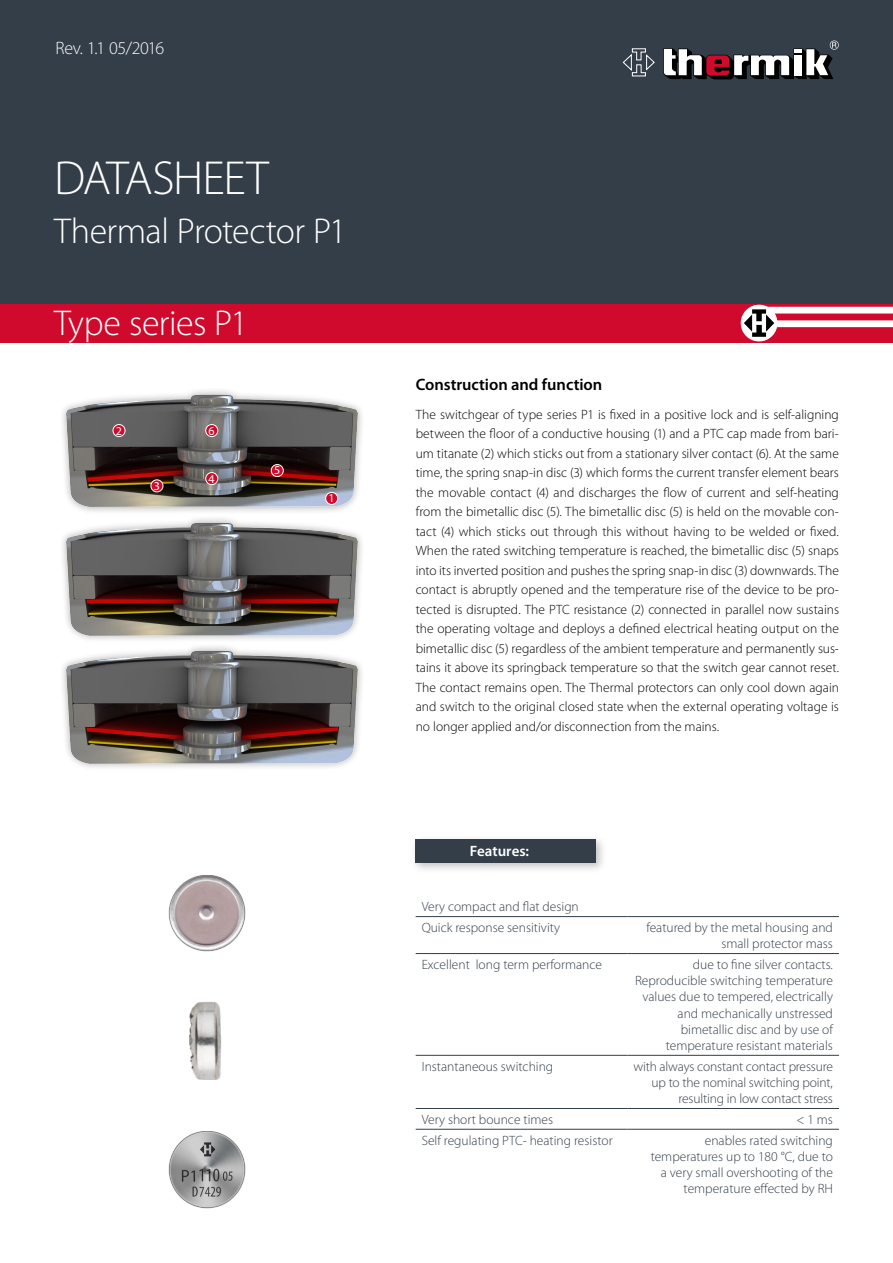
<style>
.page{position:relative;width:893px;height:1263px;background:#fff}
.page>*{position:absolute;margin:0;border:0;box-sizing:border-box;transform-origin:0 0}
.t1{font:300 48px "Myriad Pro";letter-spacing:-.03em;color:#fff}
.t2{font:300 36px "Myriad Pro";letter-spacing:-.015em;color:#fff}
.t3{font:300 18px "Myriad Pro";letter-spacing:-.025em;color:#fff}
.t4{font:600 16.5px "Myriad Pro";color:#000}
.t5{font:600 15px "Myriad Pro";color:#fff}
.t6{font:300 13.5px/19.5px "Myriad Pro";letter-spacing:.005em;color:#000;text-align:justify}
.t7{font:300 13.5px/16.2px "Myriad Pro";color:#333e48;text-align:right}
.t8{font:12px "Myriad Pro";color:#fff}
</style>
<div class="page">
<div style="left:0;top:0;width:893px;height:306px;background:#333e48"></div>
<div style="left:410px;top:835px;width:197px;height:39px;background:#000;opacity:.25"></div>
<div style="left:416px;top:840px;width:180px;height:23px;background:#333e48"></div>
<div style="left:0;top:304px;width:893px;height:38px;background:#cf0a2c"></div>
<div style="left:743px;top:320px;width:150px;height:7px;background:#fff"></div>
<div style="left:758px;top:307px;width:135px;height:7px;background:#fff"></div>
<div style="left:741px;top:305px;width:36px;height:36px;background:#fff;border-radius:50%"></div>
<div style="left:741px;top:305px;width:36px;height:36px;border:1px solid #fff;border-radius:50%"></div>
<svg style="left:744px;top:309px;width:30px;height:28px"></svg>
<svg style="left:663px;top:42px;width:174px;height:37px"></svg>
<svg style="left:622px;top:48px;width:33px;height:29px"></svg>
<img style="left:63px;top:390px;width:298px;height:122px">
<div style="left:59px;top:515px;width:306px;height:128px;background:#000;opacity:.35"></div>
<div style="left:326px;top:492px;width:12px;height:12px;background:#cf0a2c;border-radius:50%"></div>
<div style="left:325px;top:492px;width:13px;height:13px;border:1px solid #fff;border-radius:50%"></div>
<div style="left:151px;top:480px;width:12px;height:12px;background:#cf0a2c;border-radius:50%"></div>
<div style="left:151px;top:479px;width:12px;height:13px;border:1px solid #fff;border-radius:50%"></div>
<div style="left:206px;top:473px;width:12px;height:12px;background:#cf0a2c;border-radius:50%"></div>
<div style="left:205px;top:472px;width:13px;height:13px;border:1px solid #fff;border-radius:50%"></div>
<div style="left:271px;top:464px;width:12px;height:13px;background:#cf0a2c;border-radius:50%"></div>
<div style="left:271px;top:464px;width:13px;height:13px;border:1px solid #fff;border-radius:50%"></div>
<div style="left:206px;top:424px;width:12px;height:13px;background:#cf0a2c;border-radius:50%"></div>
<div style="left:205px;top:424px;width:13px;height:13px;border:1px solid #fff;border-radius:50%"></div>
<div style="left:113px;top:424px;width:12px;height:13px;background:#cf0a2c;border-radius:50%"></div>
<div style="left:113px;top:424px;width:12px;height:13px;border:1px solid #fff;border-radius:50%"></div>
<div style="left:59px;top:643px;width:306px;height:129px;background:#000;opacity:.35"></div>
<hr style="left:416px;top:953px;width:211px;height:1px;background:#333e48">
<hr style="left:627px;top:953px;width:212px;height:1px;background:#333e48">
<hr style="left:416px;top:1055px;width:211px;height:1px;background:#333e48">
<hr style="left:627px;top:1055px;width:212px;height:1px;background:#333e48">
<hr style="left:416px;top:1108px;width:211px;height:1px;background:#333e48">
<hr style="left:627px;top:1108px;width:212px;height:1px;background:#333e48">
<hr style="left:416px;top:1129px;width:211px;height:1px;background:#333e48">
<hr style="left:627px;top:1129px;width:212px;height:1px;background:#333e48">
<hr style="left:416px;top:916px;width:211px;height:1px;background:#333e48">
<hr style="left:627px;top:916px;width:212px;height:1px;background:#333e48">
<img style="left:168px;top:875px;width:77px;height:77px">
<img style="left:190px;top:1002px;width:32px;height:78px">
<img style="left:168px;top:1131px;width:77px;height:77px">
<h3 class="t3" style="left:55px;top:37px;width:110px">Rev. 1.1 05/2016</h3>
<h1 class="t1" style="left:54px;top:149px;width:216px">DATASHEET</h1>
<h2 class="t2" style="left:54px;top:209px;width:294px">Thermal Protector P1</h2>
<h2 class="t2" style="left:54px;top:301px;width:195px">Type series P1</h2>
<p class="t8" style="left:116px;top:423px;width:8px">2</p>
<p class="t8" style="left:209px;top:423px;width:8px">6</p>
<p class="t8" style="left:154px;top:478px;width:8px">3</p>
<p class="t8" style="left:209px;top:471px;width:8px">4</p>
<p class="t8" style="left:274px;top:463px;width:8px">5</p>
<p class="t8" style="left:328px;top:491px;width:8px">1</p>
<p class="t4" style="left:416px;top:374px;width:188px">Construction and function</p>
<p class="t6" style="left:416px;top:404px;width:425px">The switchgear of type series P1 is fixed in a positive lock and is self-aligning between the floor of a conductive housing (1) and a PTC cap made from bari&shy;um titanate (2) which sticks out from a stationary silver contact (6). At the same time, the spring snap-in disc (3) which forms the current transfer element bears the movable contact (4) and discharges the flow of current and self-heating from the bimetallic disc (5). The bimetallic disc (5) is held on the movable con&shy;tact (4) which sticks out through this without having to be welded or fixed.<br>When the rated switching temperature is reached, the bimetallic disc (5) snaps into its inverted position and pushes the spring snap-in disc (3) downwards. The contact is abruptly opened and the temperature rise of the device to be pro&shy;tected is disrupted. The PTC resistance (2) connected in parallel now sustains the operating voltage and deploys a defined electrical heating output on the bimetallic disc (5) regardless of the ambient temperature and permanently sus&shy;tains it above its springback temperature so that the switch gear cannot reset.<br>The contact remains open. The Thermal protectors can only cool down again and switch to the original closed state when the external operating voltage is no longer applied and/or disconnection from the mains.</p>
<p class="t5" style="left:470px;top:841px;width:61px">Features:</p>
<p class="t7" style="left:422px;top:896px;width:159px;line-height:20.7px;text-align:left">Very compact and flat design<br>Quick response sensitivity</p>
<p class="t7" style="left:646px;top:919px;width:188px">featured by the metal housing and small protector mass</p>
<p class="t7" style="left:422px;top:956px;width:182px">Excellent long term performance</p>
<p class="t7" style="left:635px;top:956px;width:199px">due to fine silver contacts.<br>Reproducible switching temperature values due to tempered, electrically and mechanically unstressed bimetallic disc and by use of temperature resistant materials</p>
<p class="t7" style="left:422px;top:1058px;width:133px">Instantaneous switching</p>
<p class="t7" style="left:633px;top:1058px;width:201px">with always constant contact pressure up to the nominal switching point, resulting in low contact stress</p>
<p class="t7" style="left:422px;top:1111px;width:133px">Very short bounce times</p>
<p class="t7" style="left:796px;top:1111px;width:38px">&lt; 1 ms</p>
<p class="t7" style="left:422px;top:1132px;width:192px">Self regulating PTC- heating resistor</p>
<p class="t7" style="left:651px;top:1132px;width:184px">enables rated switching temperatures up to 180 °C, due to a very small overshooting of the temperature effected by RH</p>
</div>
